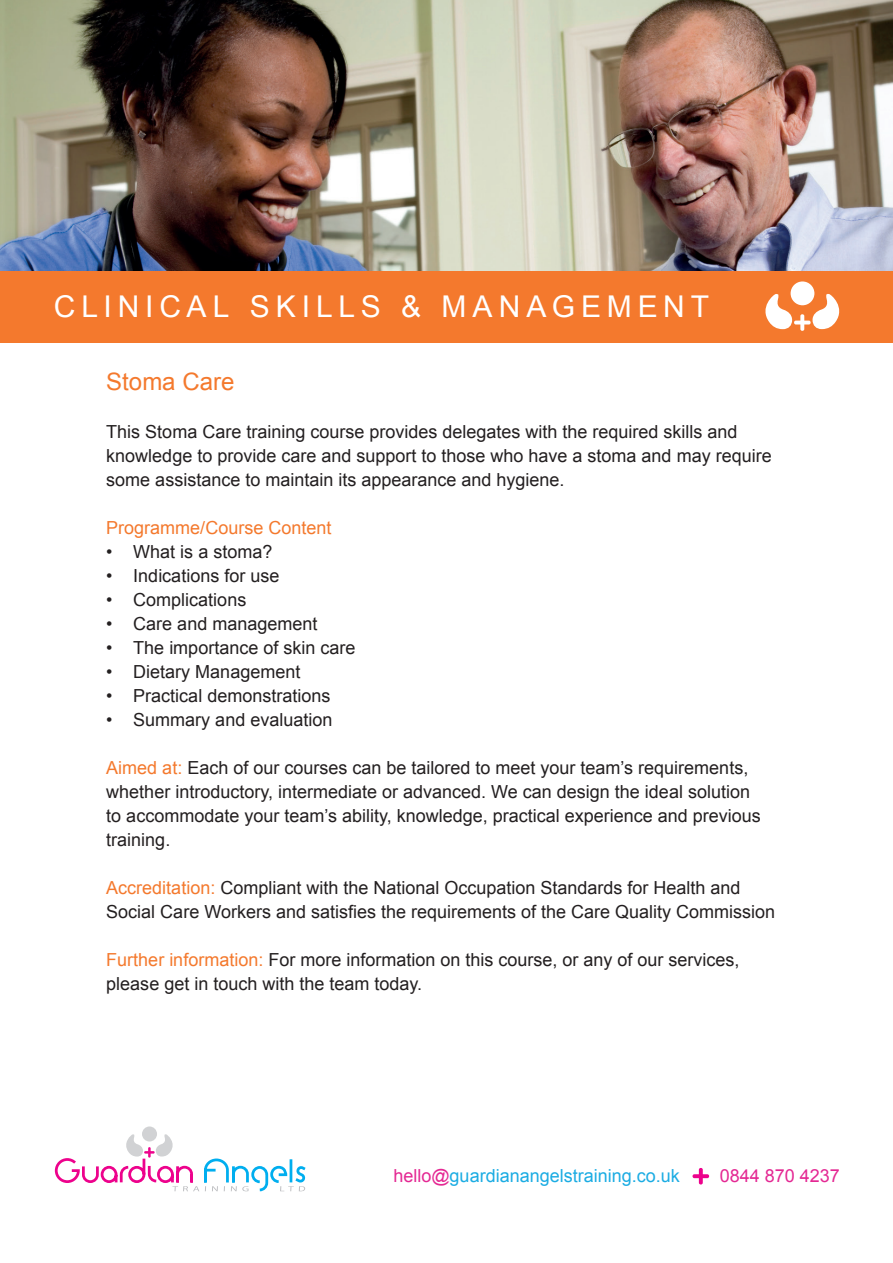
<style>
.page{position:relative;width:893px;height:1263px;background:#fff}
.page>*{position:absolute;margin:0;border:0;box-sizing:border-box;transform-origin:0 0}
.t1{font:30px "Arial";letter-spacing:.195em;color:#fff}
.t2{font:24px "Arial";color:#f4792d}
.t3{font:18px/24px "Arial";color:#231f20}
.t4{font:18px "Arial";color:#1bace3}
.t5{font:18px "Arial";color:#f4792d}
.t6{font:18px "Arial";color:#e42893}
.s1{color:#f4792d}
.s2{color:#e42893}
</style>
<div class="page">
<div style="left:142px;top:1126px;width:15px;height:15px;background:#d1d2d4;border-radius:50%"></div>
<svg style="left:55px;top:1134px;width:251px;height:57px"></svg>
<div style="left:0;top:270px;width:893px;height:72px;background:#f4792d"></div>
<div style="left:791px;top:281px;width:23px;height:24px;background:#fff;border-radius:50%"></div>
<svg style="left:765px;top:293px;width:75px;height:38px"></svg>
<svg style="left:692px;top:1168px;width:18px;height:17px"></svg>
<img style="left:0;top:0;width:893px;height:270px">
<h1 class="t1" style="left:54px;top:287px;width:657px">CLINICAL SKILLS &amp; MANAGEMENT</h1>
<h2 class="t2" style="left:106px;top:365px;width:130px">Stoma Care</h2>
<p class="t3" style="left:106px;top:419px;width:667px">This Stoma Care training course provides delegates with the required skills and knowledge to provide care and support to those who have a stoma and may require some assistance to maintain its appearance and hygiene.</p>
<p class="t5" style="left:106px;top:515px;width:227px">Programme/Course Content</p>
<p class="t3" style="left:106px;top:539px;width:168px">• What is a stoma?</p>
<p class="t3" style="left:106px;top:563px;width:175px">• Indications for use</p>
<p class="t3" style="left:106px;top:587px;width:142px">• Complications</p>
<p class="t3" style="left:106px;top:611px;width:213px">• Care and management</p>
<p class="t3" style="left:106px;top:635px;width:251px">• The importance of skin care</p>
<p class="t3" style="left:106px;top:659px;width:196px">• Dietary Management</p>
<p class="t3" style="left:106px;top:683px;width:226px">• Practical demonstrations</p>
<p class="t3" style="left:106px;top:707px;width:228px">• Summary and evaluation</p>
<p class="t3" style="left:106px;top:755px;width:656px"><span class="s1">Aimed at:</span> Each of our courses can be tailored to meet your team’s requirements, whether introductory, intermediate or advanced. We can design the ideal solution to accommodate your team’s ability, knowledge, practical experience and previous training.</p>
<p class="t3" style="left:106px;top:875px;width:670px"><span class="s1">Accreditation:</span> Compliant with the National Occupation Standards for Health and<br>Social Care Workers and satisfies the requirements of the Care Quality Commission</p>
<p class="t3" style="left:106px;top:947px;width:635px"><span class="s1">Further information:</span> For more information on this course, or any of our services, please get in touch with the team today.</p>
<p class="t4" style="left:393px;top:1164px;width:288px"><span class="s2">hello@</span>guardianangelstraining.co.uk</p>
<p class="t6" style="left:720px;top:1164px;width:122px">0844 870 4237</p>
</div>
